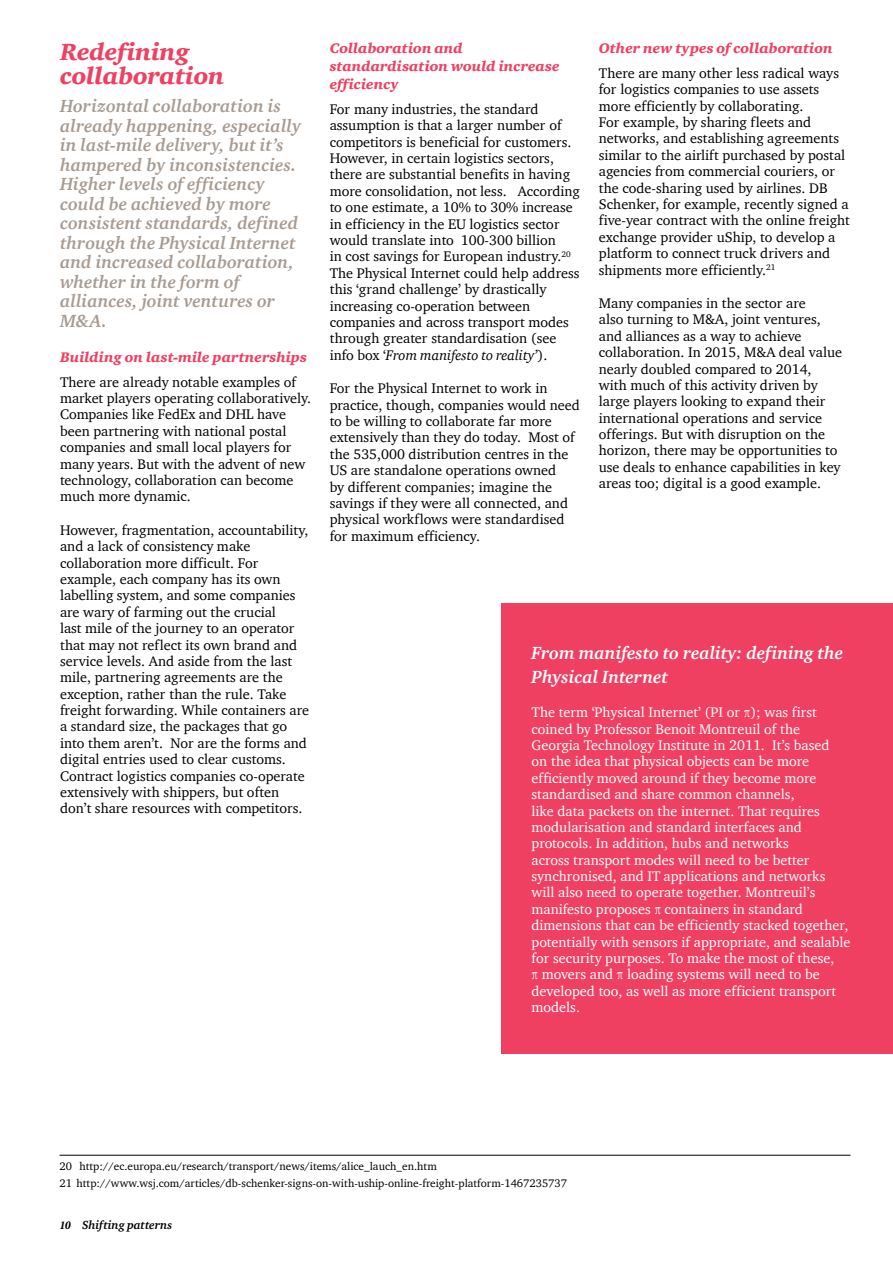
<style>
.page{position:relative;width:893px;height:1263px;background:#fff}
.page>*{position:absolute;margin:0;border:0;box-sizing:border-box;transform-origin:0 0}
.t1{font:italic 900 24px/24px "Charter ITC Com";letter-spacing:-.005em;color:#ef4062}
.t2{font:italic 700 18px/19.5px "Charter ITC Com";letter-spacing:.005em;color:#a89b91}
.t3{font:italic 700 18px/24px "Charter ITC Com";color:#fff}
.t4{font:14.25px/16.4px "Charter ITC Com";color:#000}
.t5{font:14.25px/16.4px "Charter ITC Com";color:#fff}
.t6{font:italic 900 14.25px/18px "Charter ITC Com";letter-spacing:.005em;color:#ef4062}
.t7{font:italic 700 12px "Charter ITC Com";letter-spacing:-.005em;color:#000}
.t8{font:11.25px/16.2px "Charter ITC Com";color:#000}
.s1{font-style:italic}
.s2{font-family:"Minion Pro"}
</style>
<div class="page">
<hr style="left:60px;top:1155px;width:790px;height:1px;background:#000">
<div style="left:502px;top:603px;width:391px;height:450px;background:#ef4062"></div>
<h1 class="t1" style="left:60px;top:40px;width:166px">Redefining collaboration</h1>
<p class="t2" style="left:60px;top:96px;width:243px">Horizontal collaboration is already happening, especially in last-mile delivery, but it’s hampered by inconsistencies.<br>Higher levels of efficiency could be achieved by more consistent standards, defined through the Physical Internet and increased collaboration, whether in the form of alliances, joint ventures or<br>M&amp;A.</p>
<p class="t6" style="left:60px;top:348px;width:248px">Building on last-mile partnerships</p>
<p class="t4" style="left:60px;top:373px;width:253px">There are already notable examples of market players operating collaboratively.<br>Companies like FedEx and DHL have been partnering with national postal companies and small local players for many years. But with the advent of new technology, collaboration can become much more dynamic.</p>
<p class="t4" style="left:60px;top:521px;width:251px">However, fragmentation, accountability, and a lack of consistency make collaboration more difficult. For example, each company has its own labelling system, and some companies are wary of farming out the crucial<br>last mile of the journey to an operator that may not reflect its own brand and service levels. And aside from the last mile, partnering agreements are the exception, rather than the rule. Take freight forwarding. While containers are a standard size, the packages that go into them aren’t. Nor are the forms and digital entries used to clear customs.<br>Contract logistics companies co-operate extensively with shippers, but often don’t share resources with competitors.</p>
<p class="t6" style="left:330px;top:39px;width:231px">Collaboration and standardisation would increase efficiency</p>
<p class="t4" style="left:330px;top:101px;width:252px">For many industries, the standard assumption is that a larger number of competitors is beneficial for customers.<br>However, in certain logistics sectors, there are substantial benefits in having more consolidation, not less. According to one estimate, a 10% to 30% increase in efficiency in the EU logistics sector would translate into €100-300 billion<br>in cost savings for European industry.<sup>20<br></sup>The Physical Internet could help address this ‘grand challenge’ by drastically increasing co-operation between companies and across transport modes through greater standardisation (see info box ‘<span class="s1">From manifesto to reality’</span>).</p>
<p class="t4" style="left:330px;top:380px;width:252px">For the Physical Internet to work in practice, though, companies would need to be willing to collaborate far more extensively than they do today. Most of the 535,000 distribution centres in the US are standalone operations owned<br>by different companies; imagine the savings if they were all connected, and physical workflows were standardised for maximum efficiency.</p>
<p class="t6" style="left:599px;top:39px;width:235px">Other new types of collaboration</p>
<p class="t4" style="left:599px;top:65px;width:253px">There are many other less radical ways for logistics companies to use assets more efficiently by collaborating.<br>For example, by sharing fleets and networks, and establishing agreements similar to the airlift purchased by postal agencies from commercial couriers, or the code-sharing used by airlines. DB Schenker, for example, recently signed a five-year contract with the online freight exchange provider uShip, to develop a platform to connect truck drivers and shipments more efficiently.<sup>21</sup></p>
<p class="t4" style="left:599px;top:295px;width:245px">Many companies in the sector are<br>also turning to M&amp;A, joint ventures, and alliances as a way to achieve collaboration. In 2015, M&amp;A deal value nearly doubled compared to 2014, with much of this activity driven by large players looking to expand their international operations and service offerings. But with disruption on the horizon, there may be opportunities to use deals to enhance capabilities in key areas too; digital is a good example.</p>
<p class="t3" style="left:531px;top:640px;width:313px">From manifesto to reality: defining the<br>Physical Internet</p>
<p class="t5" style="left:531px;top:704px;width:320px">The term ‘Physical Internet’ (PI or π); was first coined by Professor Benoit Montreuil of the Georgia Technology Institute in 2011. It’s based<br>on the idea that physical objects can be more efficiently moved around if they become more standardised and share common channels,<br>like data packets on the internet. That requires modularisation and standard interfaces and protocols. In addition, hubs and networks<br>across transport modes will need to be better synchronised, and IT applications and networks will also need to operate together. Montreuil’s manifesto proposes π containers in standard dimensions that can be efficiently stacked together, potentially with sensors if appropriate, and sealable for security purposes. To make the most of these,<br>π movers and π loading systems will need to be developed too, as well as more efficient transport models.</p>
<p class="t8" style="left:60px;top:1158px;width:509px">20 http://ec.europa.eu/research/transport/news/items/alice_lauch_en.htm<br>21 http://www.wsj.com/articles/db-schenker-signs-on-with-uship-online-freight-platform-1467235737</p>
<p class="t7" style="left:60px;top:1218px;width:114px"><span class="s2">10</span> Shifting patterns</p>
</div>
